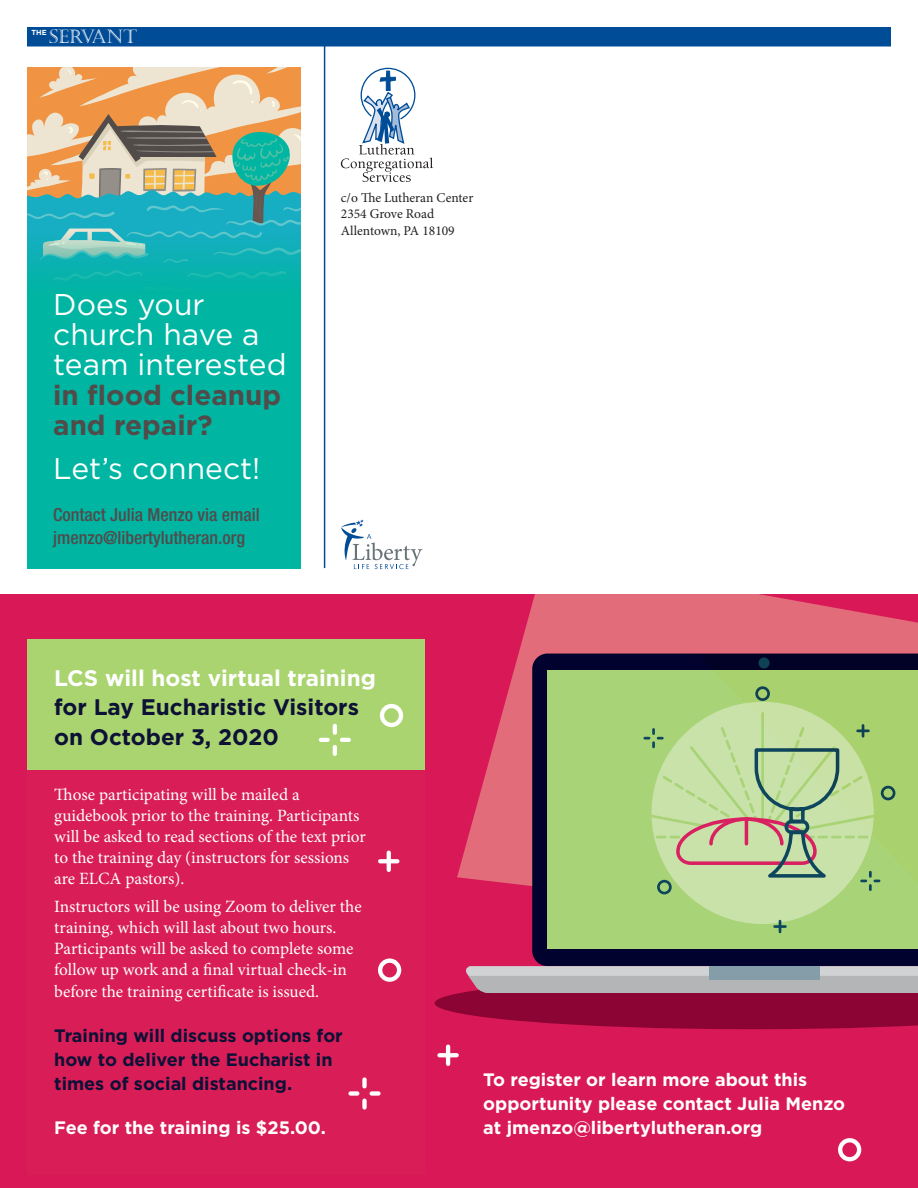
<style>
.page{position:relative;width:918px;height:1188px;background:#fff}
.page>*{position:absolute;margin:0;border:0;box-sizing:border-box;transform-origin:0 0}
.t1{font:30px/30px "Gotham Pro";color:#fff}
.t2{font:700 27.75px/30px "Gotham Pro";color:#514c49}
.t3{font:700 22.5px/30px "Gotham Pro";color:#0d1136}
.t4{font:700 22.5px "Gotham Pro";color:#fff}
.t5{font:18.9px "Castellar";letter-spacing:-.01em;color:#fff}
.t6{font:700 18px/24px "Gotham Pro";color:#fff}
.t7{font:700 18px/24px "Gotham Pro";color:#0d1136}
.t8{font:500 condensed 18px/22.5px "Helvetica Neue LT Std";color:#514b4b}
.t9{font:17.25px/21px "Minion Pro";color:#fff}
.t10{font:13.5px/16.5px "Minion Pro";color:#231f20}
.t11{font:700 7.2px "Gotham Pro";color:#fff}
</style>
<div class="page">
<div style="left:27px;top:27px;width:864px;height:19px;background:#004c97"></div>
<hr style="left:324px;top:44px;width:1px;height:524px;background:#004c97">
<div style="left:27px;top:68px;width:274px;height:501px;background:#00b5a2"></div>
<svg style="left:341px;top:68px;width:92px;height:114px"></svg>
<svg style="left:341px;top:519px;width:81px;height:50px"></svg>
<svg style="left:27px;top:68px;width:274px;height:213px;background:#88b098"></svg>
<div style="left:0;top:594px;width:918px;height:594px;background:#d91957"></div>
<svg style="left:457px;top:594px;width:461px;height:292px;fill:#e36c7a"></svg>
<svg style="left:435px;top:966px;width:483px;height:63px;background:#a54969"></svg>
<div style="left:709px;top:966px;width:110px;height:14px;background:#859da8"></div>
<svg style="left:532px;top:654px;width:386px;height:312px;background:#98b478"></svg>
<div style="left:27px;top:639px;width:397px;height:535px;background:#d91d57"></div>
<div style="left:27px;top:639px;width:397px;height:131px;background:#a9d46f"></div>
<svg style="left:321px;top:726px;width:28px;height:28px"></svg>
<div style="left:380px;top:704px;width:23px;height:23px;border:4px solid #fff;border-radius:50%"></div>
<div style="left:378px;top:958px;width:23px;height:24px;border:4px solid #fff;border-radius:50%"></div>
<svg style="left:387px;top:853px;width:4px;height:17px"></svg>
<svg style="left:380px;top:859px;width:17px;height:4px"></svg>
<svg style="left:351px;top:1080px;width:27px;height:27px"></svg>
<hr style="left:446px;top:1047px;width:4px;height:17px;background:#fff">
<svg style="left:439px;top:1053px;width:18px;height:4px"></svg>
<div style="left:838px;top:1138px;width:23px;height:23px;border:4px solid #fff;border-radius:50%"></div>
<p class="t5" style="left:49px;top:26px;width:89px">SERVANT</p>
<p class="t11" style="left:32px;top:28px;width:17px">THE</p>
<h1 class="t1" style="left:53px;top:289px;width:235px">Does your church have a team interested</h1>
<h2 class="t2" style="left:53px;top:380px;width:229px">in flood cleanup and repair?</h2>
<h1 class="t1" style="left:53px;top:453px;width:209px">Let’s connect!</h1>
<p class="t8" style="left:53px;top:503px;width:208px">Contact Julia Menzo via email jmenzo@libertylutheran.org</p>
<p class="t10" style="left:341px;top:189px;width:134px">c/o The Lutheran Center<br>2354 Grove Road<br>Allentown, PA 18109</p>
<h3 class="t4" style="left:54px;top:665px;width:323px">LCS will host virtual training</h3>
<h3 class="t3" style="left:54px;top:692px;width:306px">for Lay Eucharistic Visitors on October 3, 2020</h3>
<p class="t9" style="left:54px;top:784px;width:313px">Those participating will be mailed a guidebook prior to the training. Participants will be asked to read sections of the text prior to the training day (instructors for sessions are ELCA pastors).</p>
<p class="t9" style="left:54px;top:896px;width:309px">Instructors will be using Zoom to deliver the training, which will last about two hours.<br>Participants will be asked to complete some follow up work and a final virtual check-in before the training certificate is issued.</p>
<p class="t7" style="left:54px;top:1023px;width:290px">Training will discuss options for how to deliver the Eucharist in times of social distancing.</p>
<p class="t6" style="left:54px;top:1115px;width:273px">Fee for the training is $25.00.</p>
<p class="t6" style="left:483px;top:1067px;width:363px">To register or learn more about this opportunity please contact Julia Menzo at jmenzo@libertylutheran.org</p>
</div>
